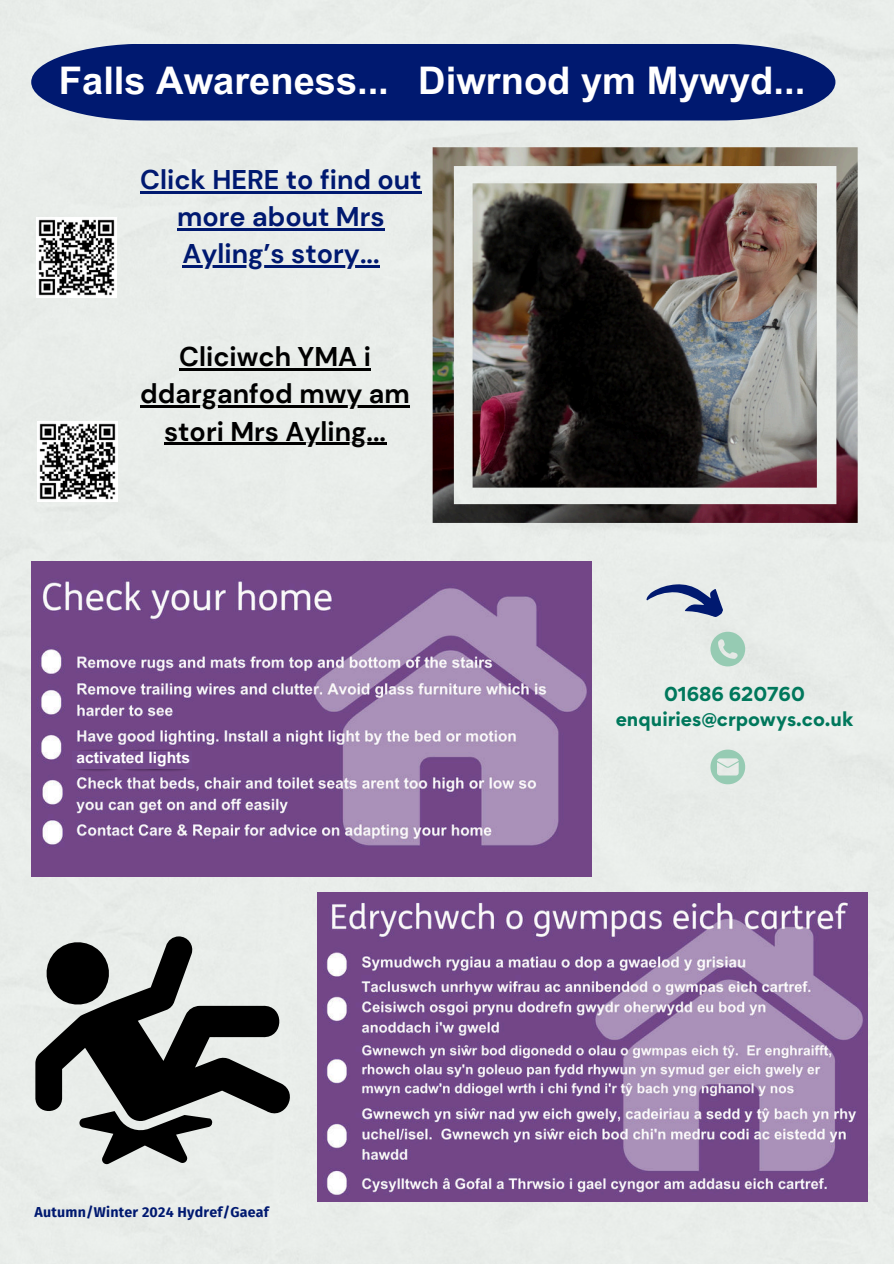
<style>
.page{position:relative;width:894px;height:1264px;background:#fff}
.page>*{position:absolute;margin:0;border:0;box-sizing:border-box;transform-origin:0 0}
.t1{font:700 38.1px "Arial MT Pro";color:#fff}
.t2{font:700 27px/37.2px "DM Sans";color:#001970;text-align:center}
.t3{font:700 27px/37.2px "DM Sans";color:#000;text-align:center}
.t4{font:700 18px/24.8px "Gordita";color:#00785c;text-align:center}
.t5{font:700 15.6px "Arial MT Pro";color:#fff}
.t6{font:700 14.25px "Fira Sans";letter-spacing:.015em;color:#001970}
</style>
<div class="page">
<div style="left:0;top:0;width:893px;height:1263px;background:#e9edea"></div>
<svg style="left:710px;top:631px;width:35px;height:35px"></svg>
<svg style="left:710px;top:749px;width:35px;height:35px"></svg>
<div style="left:31px;top:44px;width:804px;height:76px;background:#001970"></div>
<svg style="left:646px;top:584px;width:77px;height:33px;background:#919cbb"></svg>
<svg style="left:78px;top:1122px;width:135px;height:43px;background:#7d7f7e"></svg>
<svg style="left:35px;top:936px;width:265px;height:186px;background:#7b7d7c"></svg>
<img style="left:432px;top:147px;width:425px;height:375px">
<img style="left:31px;top:561px;width:560px;height:315px">
<img style="left:317px;top:892px;width:550px;height:309px">
<img style="left:71px;top:764px;width:45px;height:9px">
<img style="left:71px;top:746px;width:45px;height:9px">
<div style="left:72px;top:751px;width:49px;height:18px;background:#73498c"></div>
<img style="left:116px;top:769px;width:26px;height:4px">
<img style="left:116px;top:746px;width:26px;height:5px">
<div style="left:117px;top:751px;width:49px;height:18px;background:#73498c"></div>
<img style="left:142px;top:769px;width:50px;height:4px">
<img style="left:142px;top:746px;width:50px;height:5px">
<div style="left:143px;top:751px;width:49px;height:18px;background:#73498c"></div>
<img style="left:37px;top:218px;width:79px;height:80px">
<img style="left:38px;top:422px;width:80px;height:79px">
<hr style="left:140px;top:191px;width:281px;height:2px;background:#001970">
<hr style="left:177px;top:228px;width:207px;height:3px;background:#001970">
<hr style="left:182px;top:265px;width:197px;height:3px;background:#001970">
<hr style="left:179px;top:368px;width:192px;height:3px;background:#000">
<hr style="left:140px;top:406px;width:270px;height:2px;background:#000">
<hr style="left:164px;top:443px;width:222px;height:2px;background:#000">
<h1 class="t1" style="left:59px;top:58px;width:747px">Falls Awareness... Diwrnod ym Mywyd...</h1>
<p class="t2" style="left:140px;top:161px;width:283px">Click HERE to find out more about Mrs<br>Ayling’s story...</p>
<p class="t3" style="left:140px;top:338px;width:271px">Cliciwch YMA i ddarganfod mwy am stori Mrs Ayling...</p>
<p class="t5" style="left:76px;top:748px;width:115px">activated lights</p>
<p class="t6" style="left:35px;top:1199px;width:236px">Autumn/Winter 2024 Hydref/Gaeaf</p>
<p class="t4" style="left:615px;top:681px;width:239px">01686 620760 enquiries@crpowys.co.uk</p>
</div>
